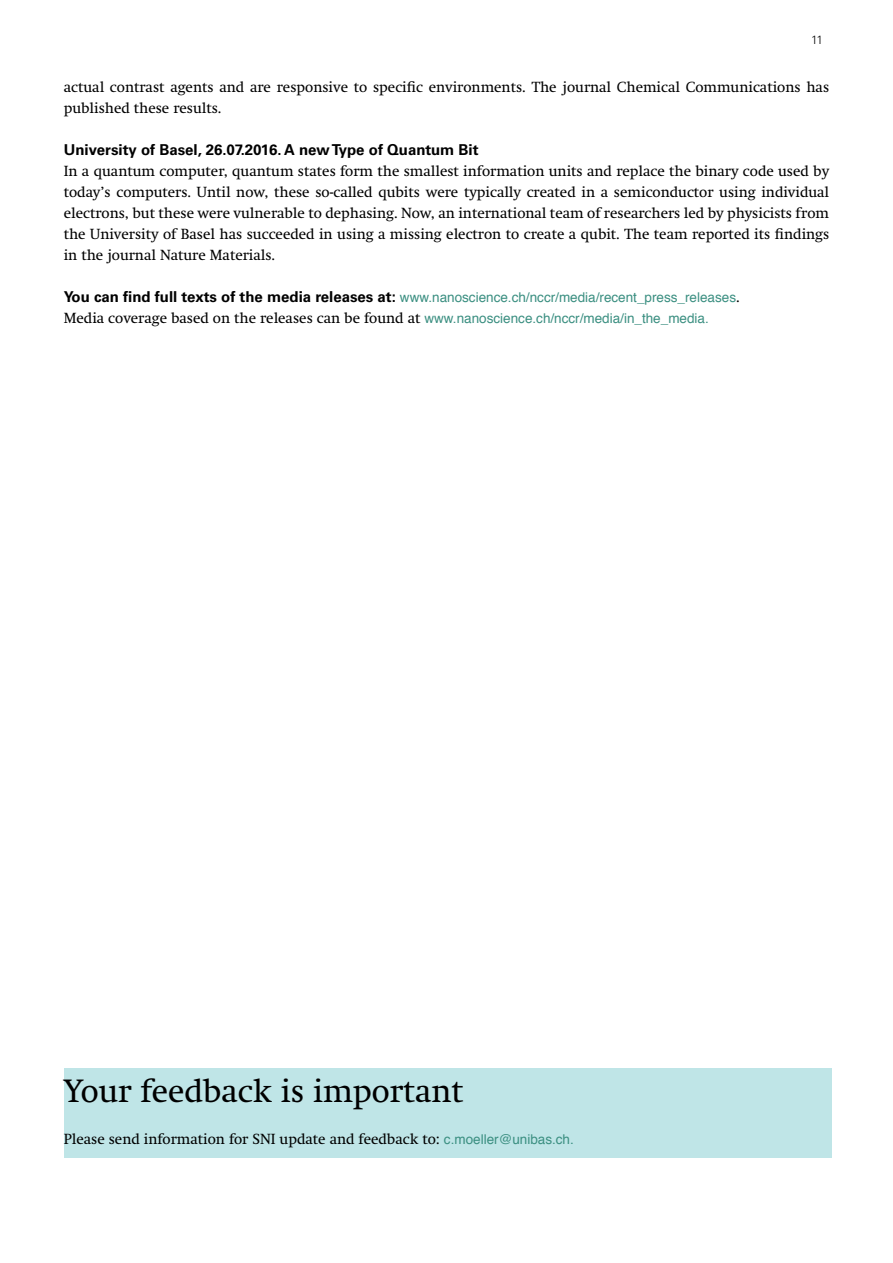
<style>
.page{position:relative;width:893px;height:1263px;background:#fff}
.page>*{position:absolute;margin:0;border:0;box-sizing:border-box;transform-origin:0 0}
.t1{font:33px "Swift Neue LT Pro";color:#000}
.t2{font:15px/21px "Swift Neue LT Pro";color:#000}
.t3{font:700 15px "Univers LT Std";color:#000}
.t4{font:13.5px "Helvetica";color:#3b8f81}
.t5{font:300 12px "Univers LT Std";color:#000}
.s1{font-family:"Univers LT Std";font-weight:700;font-size:15px;color:#000}
.s2{font-family:"Swift Neue LT Pro";font-size:15px;color:#000}
.s3{font-family:"Helvetica";font-size:13.5px;color:#3b8f81}
</style>
<div class="page">
<div style="left:64px;top:1068px;width:767px;height:90px;background:#bfe5e7"></div>
<p class="t5" style="left:811px;top:33px;width:13px">11</p>
<p class="t2" style="left:64px;top:77px;width:767px">actual contrast agents and are responsive to specific environments. The journal Chemical Communications has published these results.</p>
<p class="t3" style="left:64px;top:141px;width:416px">University of Basel, 26.07.2016. A new Type of Quantum Bit</p>
<p class="t2" style="left:64px;top:161px;width:767px;text-align:justify">In a quantum computer, quantum states form the smallest information units and replace the binary code used by today’s computers. Until now, these so-called qubits were typically created in a semiconductor using individual electrons, but these were vulnerable to dephasing. Now, an international team of researchers led by physicists from the University of Basel has succeeded in using a missing electron to create a qubit. The team reported its findings in the journal Nature Materials.</p>
<p class="t4" style="left:64px;top:287px;width:677px"><span class="s1">You can find full texts of the media releases at:</span> www.nanoscience.ch/nccr/media/recent_press_releases<span class="s2">.</span></p>
<p class="t2" style="left:64px;top:308px;width:647px">Media coverage based on the releases can be found at <span class="s3">www.nanoscience.ch/nccr/media/in_the_media.</span></p>
<h1 class="t1" style="left:64px;top:1071px;width:401px">Your feedback is important</h1>
<p class="t2" style="left:64px;top:1128px;width:512px">Please send information for SNI update and feedback to: <span class="s3">c.moeller@unibas.ch.</span></p>
</div>
